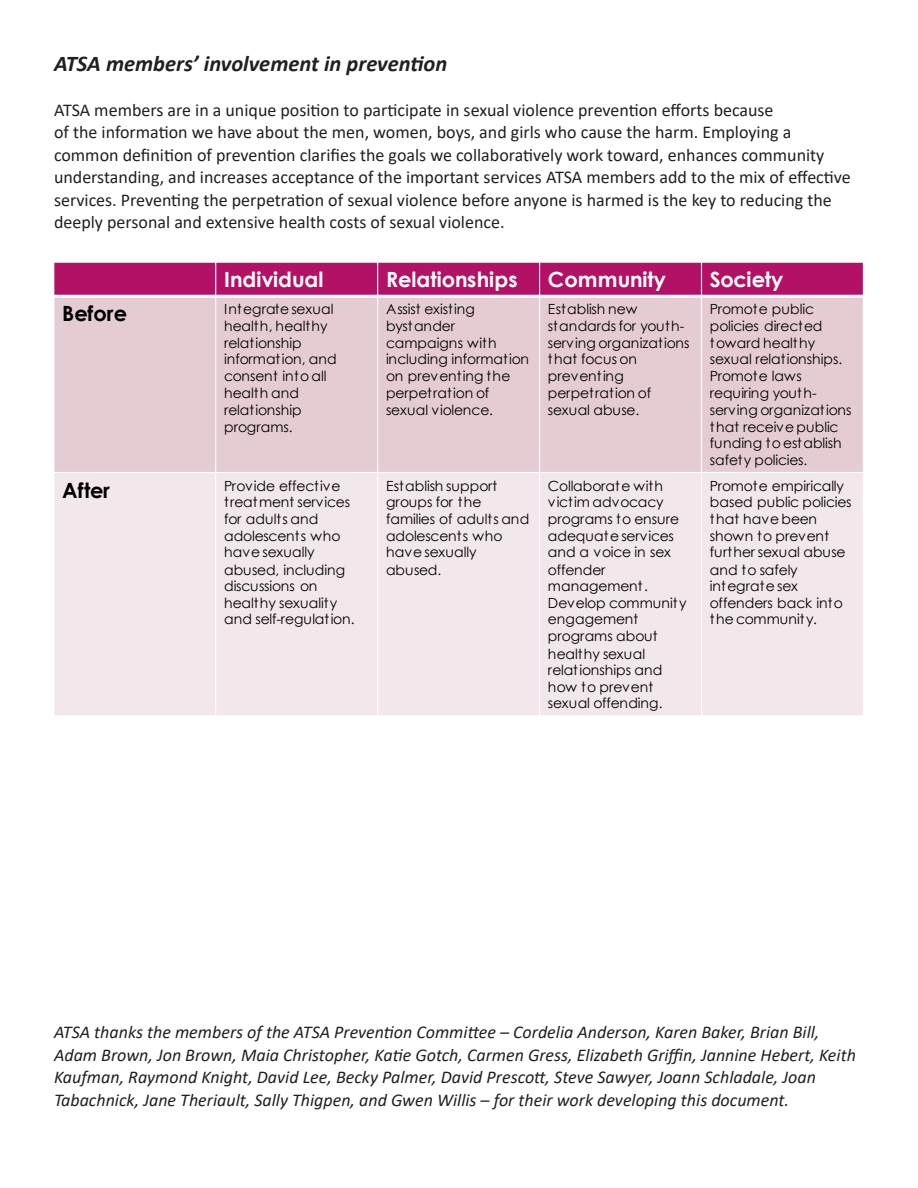
<style>
.page{position:relative;width:918px;height:1188px;background:#fff}
.page>*{position:absolute;margin:0;border:0;box-sizing:border-box;transform-origin:0 0}
.t1{font:italic 700 22.5px "Calibri";color:#231f20}
.t2{font:700 21px "Century Gothic";letter-spacing:.005em;color:#fff}
.t3{font:700 21px "Century Gothic";letter-spacing:.005em;color:#000}
.t4{font:700 21px "Century Gothic";letter-spacing:-.015em;color:#fff}
.t5{font:18px/22.5px "Calibri";color:#231f20}
.t6{font:italic 18px/22.5px "Calibri";color:#231f20}
.t7{font:13.95px/16.8px "Century Gothic";letter-spacing:.005em;color:#000}
</style>
<div class="page">
<div style="left:54px;top:262px;width:162px;height:34px;background:#b31166"></div>
<div style="left:216px;top:262px;width:162px;height:34px;background:#b31166"></div>
<div style="left:378px;top:262px;width:162px;height:34px;background:#b31166"></div>
<div style="left:540px;top:262px;width:162px;height:34px;background:#b31166"></div>
<div style="left:702px;top:262px;width:161px;height:34px;background:#b31166"></div>
<div style="left:54px;top:296px;width:162px;height:177px;background:#e5ccd3"></div>
<div style="left:216px;top:296px;width:162px;height:177px;background:#e5ccd3"></div>
<div style="left:378px;top:296px;width:162px;height:177px;background:#e5ccd3"></div>
<div style="left:540px;top:296px;width:162px;height:177px;background:#e5ccd3"></div>
<div style="left:702px;top:296px;width:161px;height:177px;background:#e5ccd3"></div>
<div style="left:54px;top:473px;width:162px;height:243px;background:#f2e7ea"></div>
<div style="left:216px;top:473px;width:162px;height:243px;background:#f2e7ea"></div>
<div style="left:378px;top:473px;width:162px;height:243px;background:#f2e7ea"></div>
<div style="left:540px;top:473px;width:162px;height:243px;background:#f2e7ea"></div>
<div style="left:702px;top:473px;width:161px;height:243px;background:#f2e7ea"></div>
<hr style="left:215px;top:262px;width:1px;height:455px;background:#fff">
<hr style="left:377px;top:262px;width:1px;height:455px;background:#fff">
<hr style="left:539px;top:262px;width:1px;height:455px;background:#fff">
<hr style="left:701px;top:262px;width:1px;height:455px;background:#fff">
<hr style="left:53px;top:295px;width:811px;height:3px;background:#fff">
<hr style="left:53px;top:472px;width:811px;height:1px;background:#fff">
<hr style="left:53px;top:262px;width:811px;height:1px;background:#fff">
<hr style="left:53px;top:715px;width:811px;height:2px;background:#fff">
<p class="t1" style="left:54px;top:47px;width:395px">ATSA members’ involvement in prevention</p>
<p class="t5" style="left:54px;top:98px;width:798px">ATSA members are in a unique position to participate in sexual violence prevention efforts because<br>of the information we have about the men, women, boys, and girls who cause the harm. Employing a common definition of prevention clarifies the goals we collaboratively work toward, enhances community understanding, and increases acceptance of the important services ATSA members add to the mix of effective services. Preventing the perpetration of sexual violence before anyone is harmed is the key to reducing the deeply personal and extensive health costs of sexual violence.</p>
<p class="t2" style="left:224px;top:264px;width:101px">Individual</p>
<p class="t2" style="left:386px;top:264px;width:133px">Relationships</p>
<p class="t2" style="left:548px;top:264px;width:119px">Community</p>
<p class="t4" style="left:710px;top:264px;width:75px">Society</p>
<p class="t3" style="left:62px;top:298px;width:66px">Before</p>
<p class="t7" style="left:224px;top:301px;width:114px">Integrate sexual health, healthy relationship information, and consent into all health and relationship programs.</p>
<p class="t7" style="left:386px;top:301px;width:145px">Assist existing bystander campaigns with including information on preventing the perpetration of sexual violence.</p>
<p class="t7" style="left:548px;top:301px;width:143px">Establish new standards for youth&shy;serving organizations that focus on preventing perpetration of sexual abuse.</p>
<p class="t7" style="left:710px;top:301px;width:143px">Promote public policies directed toward healthy sexual relationships.<br>Promote laws requiring youth&shy;serving organizations that receive public funding to establish safety policies.</p>
<p class="t3" style="left:62px;top:474px;width:49px">After</p>
<p class="t7" style="left:224px;top:477px;width:132px">Provide effective treatment services for adults and adolescents who have sexually abused, including discussions on healthy sexuality and self-regulation.</p>
<p class="t7" style="left:386px;top:477px;width:145px">Establish support groups for the families of adults and adolescents who have sexually abused.</p>
<p class="t7" style="left:548px;top:477px;width:140px">Collaborate with victim advocacy programs to ensure adequate services and a voice in sex offender management.<br>Develop community engagement programs about healthy sexual relationships and how to prevent sexual offending.</p>
<p class="t7" style="left:710px;top:477px;width:143px">Promote empirically based public policies that have been shown to prevent further sexual abuse and to safely integrate sex offenders back into the community.</p>
<p class="t6" style="left:54px;top:1020px;width:803px">ATSA thanks the members of the ATSA Prevention Committee – Cordelia Anderson, Karen Baker, Brian Bill, Adam Brown, Jon Brown, Maia Christopher, Katie Gotch, Carmen Gress, Elizabeth Griffin, Jannine Hebert, Keith Kaufman, Raymond Knight, David Lee, Becky Palmer, David Prescott, Steve Sawyer, Joann Schladale, Joan Tabachnick, Jane Theriault, Sally Thigpen, and Gwen Willis – for their work developing this document.</p>
</div>
